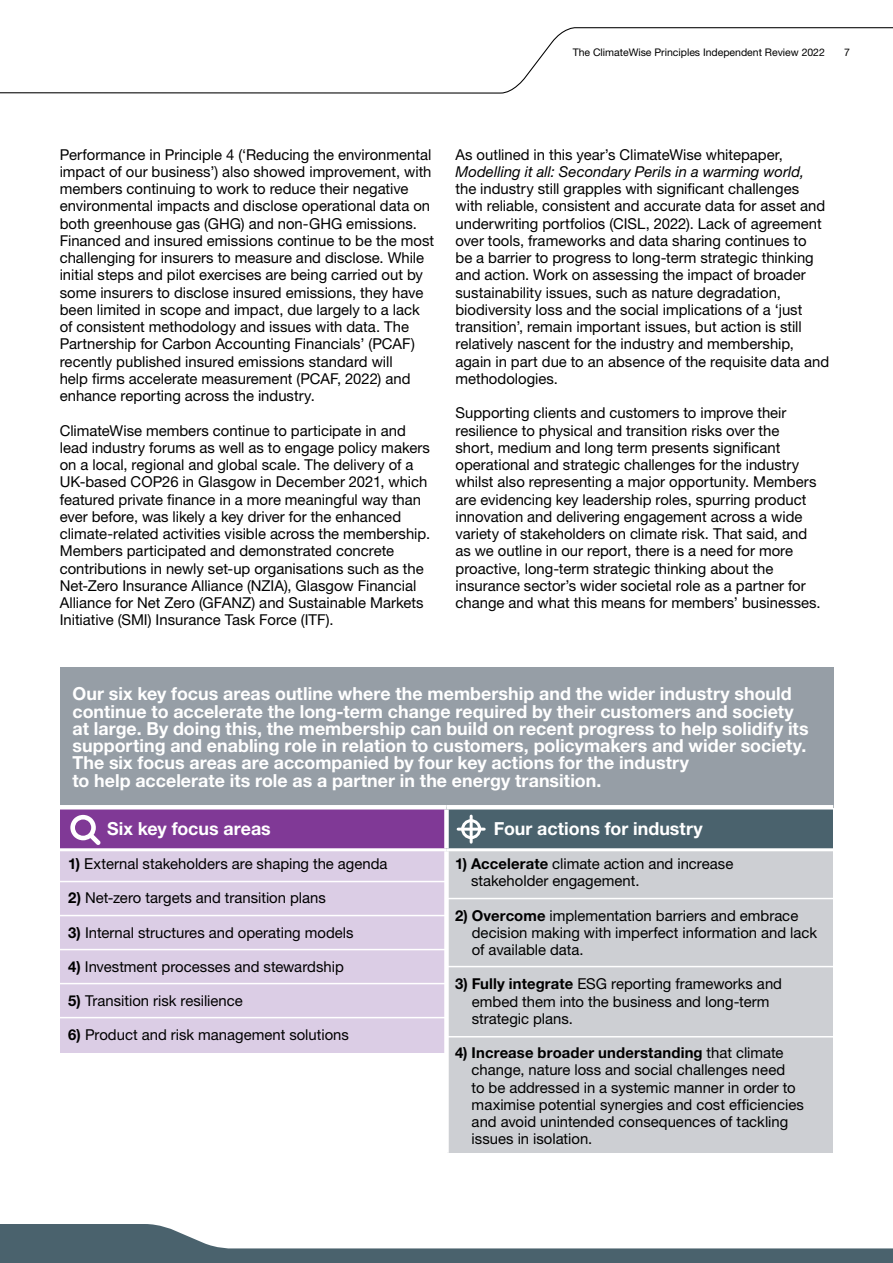
<style>
.page{position:relative;width:893px;height:1263px;background:#fff}
.page>*{position:absolute;margin:0;border:0;box-sizing:border-box;transform-origin:0 0}
.t1{font:700 18px/17.2px "Helvetica Neue LT Std";color:#fff}
.t2{font:15px/17.2px "Helvetica Neue LT Std";color:#000}
.t3{font:italic 15px "Helvetica Neue LT Std";letter-spacing:.005em;color:#000}
.t4{font:10.5px "Helvetica Neue LT Std";color:#000}
.s1{font-weight:700}
</style>
<div class="page">
<svg style="left:0;top:27px;width:893px;height:67px"></svg>
<div style="left:60px;top:667px;width:773px;height:140px;background:#969ea6"></div>
<div style="left:60px;top:807px;width:386px;height:43px;background:#803996"></div>
<div style="left:446px;top:807px;width:387px;height:43px;background:#4a626d"></div>
<div style="left:60px;top:850px;width:386px;height:303px;background:#dbcde5"></div>
<div style="left:446px;top:850px;width:387px;height:303px;background:#cdcfd3"></div>
<hr style="left:60px;top:805px;width:386px;height:4px;background:#fff">
<hr style="left:446px;top:805px;width:387px;height:4px;background:#fff">
<div style="left:444px;top:809px;width:5px;height:39px;background:#fff"></div>
<div style="left:444px;top:851px;width:5px;height:302px;background:#fff"></div>
<hr style="left:60px;top:848px;width:386px;height:3px;background:#fff">
<hr style="left:446px;top:848px;width:387px;height:3px;background:#fff">
<svg style="left:70px;top:815px;width:30px;height:30px"></svg>
<hr style="left:54px;top:881px;width:392px;height:1px;background:#fff">
<hr style="left:54px;top:915px;width:392px;height:1px;background:#fff">
<hr style="left:446px;top:898px;width:392px;height:1px;background:#fff">
<hr style="left:446px;top:966px;width:392px;height:1px;background:#fff">
<hr style="left:446px;top:1036px;width:392px;height:1px;background:#fff">
<hr style="left:54px;top:949px;width:392px;height:1px;background:#fff">
<hr style="left:54px;top:983px;width:392px;height:1px;background:#fff">
<hr style="left:54px;top:1017px;width:392px;height:1px;background:#fff">
<div style="left:18px;top:1054px;width:428px;height:113px;background:#fff"></div>
<div style="left:461px;top:819px;width:20px;height:20px;border:3px solid #fff;border-radius:50%"></div>
<hr style="left:458px;top:828px;width:26px;height:3px;background:#fff">
<hr style="left:470px;top:816px;width:3px;height:26px;background:#fff">
<svg style="left:0;top:1224px;width:893px;height:39px"></svg>
<p class="t4" style="left:573px;top:46px;width:254px">The ClimateWise Principles Independent Review 2022</p>
<p class="t4" style="left:844px;top:46px;width:7px">7</p>
<p class="t2" style="left:60px;top:145px;width:376px">Performance in Principle 4 (‘Reducing the environmental impact of our business’) also showed improvement, with members continuing to work to reduce their negative environmental impacts and disclose operational data on both greenhouse gas (GHG) and non-GHG emissions.<br>Financed and insured emissions continue to be the most challenging for insurers to measure and disclose. While initial steps and pilot exercises are being carried out by some insurers to disclose insured emissions, they have been limited in scope and impact, due largely to a lack of consistent methodology and issues with data. The Partnership for Carbon Accounting Financials’ (PCAF) recently published insured emissions standard will<br>help firms accelerate measurement (PCAF, 2022) and enhance reporting across the industry.</p>
<p class="t2" style="left:60px;top:421px;width:372px">ClimateWise members continue to participate in and lead industry forums as well as to engage policy makers on a local, regional and global scale. The delivery of a UK-based COP26 in Glasgow in December 2021, which featured private finance in a more meaningful way than ever before, was likely a key driver for the enhanced climate-related activities visible across the membership.<br>Members participated and demonstrated concrete contributions in newly set-up organisations such as the Net-Zero Insurance Alliance (NZIA), Glasgow Financial Alliance for Net Zero (GFANZ) and Sustainable Markets Initiative (SMI) Insurance Task Force (ITF).</p>
<p class="t2" style="left:455px;top:145px;width:329px">As outlined in this year’s ClimateWise whitepaper,</p>
<p class="t3" style="left:455px;top:162px;width:350px">Modelling it all: Secondary Perils in a warming world,</p>
<p class="t2" style="left:455px;top:180px;width:375px">the industry still grapples with significant challenges with reliable, consistent and accurate data for asset and underwriting portfolios (CISL, 2022). Lack of agreement over tools, frameworks and data sharing continues to<br>be a barrier to progress to long-term strategic thinking and action. Work on assessing the impact of broader sustainability issues, such as nature degradation, biodiversity loss and the social implications of a ‘just transition’, remain important issues, but action is still relatively nascent for the industry and membership, again in part due to an absence of the requisite data and methodologies.</p>
<p class="t2" style="left:455px;top:404px;width:367px">Supporting clients and customers to improve their resilience to physical and transition risks over the short, medium and long term presents significant operational and strategic challenges for the industry whilst also representing a major opportunity. Members are evidencing key leadership roles, spurring product innovation and delivering engagement across a wide variety of stakeholders on climate risk. That said, and as we outline in our report, there is a need for more proactive, long-term strategic thinking about the insurance sector’s wider societal role as a partner for change and what this means for members’ businesses.</p>
<p class="t1" style="left:72px;top:685px;width:738px">Our six key focus areas outline where the membership and the wider industry should continue to accelerate the long-term change required by their customers and society at large. By doing this, the membership can build on recent progress to help solidify its supporting and enabling role in relation to customers, policymakers and wider society.<br>The six focus areas are accompanied by four key actions for the industry<br>to help accelerate its role as a partner in the energy transition.</p>
<p class="t1" style="left:107px;top:819px;width:165px">Six key focus areas</p>
<p class="t1" style="left:494px;top:819px;width:210px">Four actions for industry</p>
<p class="t2" style="left:68px;top:855px;width:321px"><span class="s1">1)</span> External stakeholders are shaping the agenda</p>
<p class="t2" style="left:68px;top:889px;width:259px"><span class="s1">2)</span> Net-zero targets and transition plans</p>
<p class="t2" style="left:68px;top:923px;width:287px"><span class="s1">3)</span> Internal structures and operating models</p>
<p class="t2" style="left:68px;top:958px;width:277px"><span class="s1">4)</span> Investment processes and stewardship</p>
<p class="t2" style="left:68px;top:992px;width:176px"><span class="s1">5)</span> Transition risk resilience</p>
<p class="t2" style="left:68px;top:1026px;width:282px"><span class="s1">6)</span> Product and risk management solutions</p>
<p class="t2" style="left:471px;top:855px;width:264px;text-indent:-16px"><span class="s1">1) Accelerate</span> climate action and increase stakeholder engagement.</p>
<p class="t2" style="left:472px;top:906px;width:347px;text-indent:-17px"><span class="s1">2) Overcome</span> implementation barriers and embrace decision making with imperfect information and lack of available data.</p>
<p class="t2" style="left:472px;top:975px;width:312px;text-indent:-17px"><span class="s1">3) Fully integrate</span> ESG reporting frameworks and embed them into the business and long-term strategic plans.</p>
<p class="t2" style="left:472px;top:1044px;width:334px;text-indent:-17px"><span class="s1">4) Increase broader understanding</span> that climate change, nature loss and social challenges need<br>to be addressed in a systemic manner in order to maximise potential synergies and cost efficiencies and avoid unintended consequences of tackling issues in isolation.</p>
</div>
